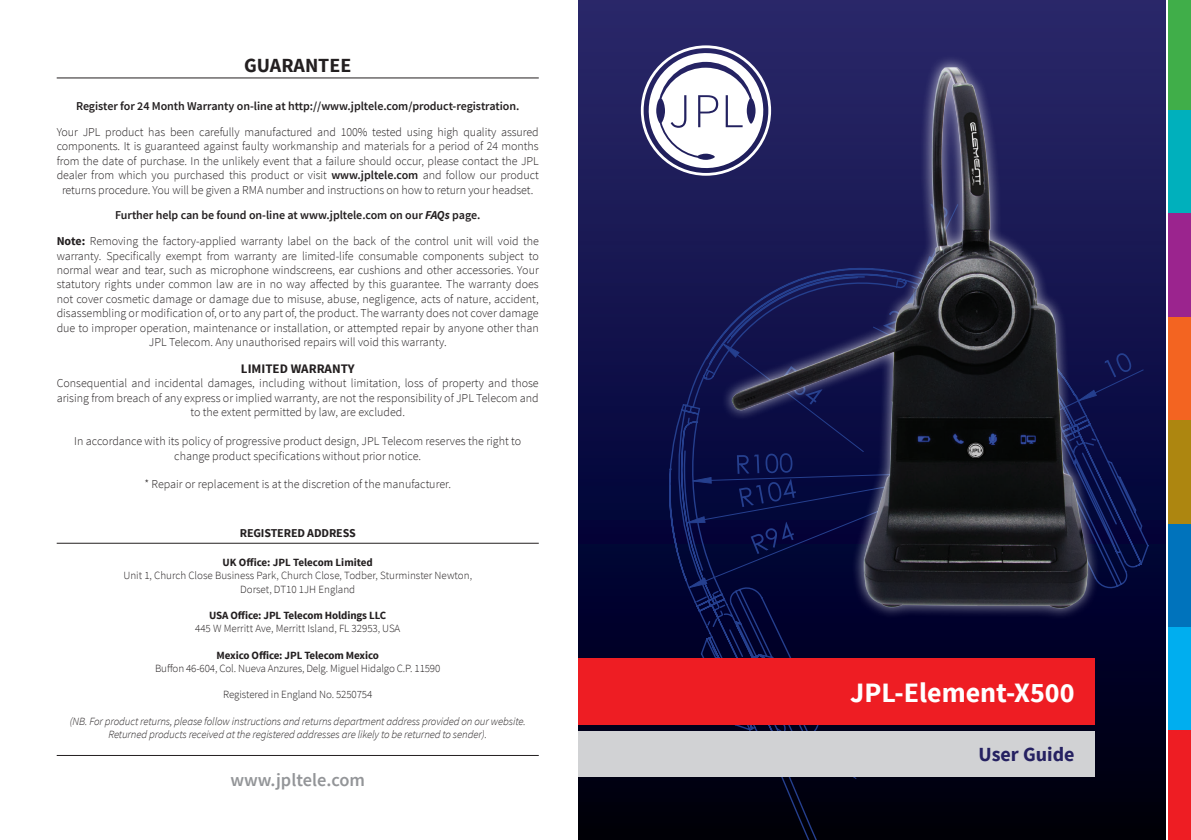
<style>
.page{position:relative;width:1191px;height:840px;background:#fff}
.page>*{position:absolute;margin:0;border:0;box-sizing:border-box;transform-origin:0 0}
.t1{font:700 28px "Source Sans Pro";color:#fff}
.t2{font:700 20px "Source Sans Pro";color:#231f20}
.t3{font:700 20px "Source Sans Pro";color:#252161}
.t4{font:600 18.4px "Source Sans Pro";color:#939598}
.t5{font:700 13px "Source Sans Pro";color:#231f20}
.t6{font:300 12px/14.4px "Source Sans Pro";letter-spacing:-.005em;color:#231f20;text-align:center}
.t7{font:600 12px "Source Sans Pro";letter-spacing:-.005em;color:#231f20}
.t8{font:700 12px "Source Sans Pro";letter-spacing:-.01em;color:#231f20}
.t9{font:300 11px/13.2px "Source Sans Pro";color:#231f20;text-align:center}
.t10{font:italic 300 11px "Source Sans Pro";letter-spacing:-.01em;color:#231f20}
.t11{font:700 11px "Source Sans Pro";letter-spacing:-.01em;color:#231f20}
.s1{font-weight:600}
.s2{font-weight:700;font-style:italic}
.s3{font-weight:700}
</style>
<div class="page">
<hr style="left:57px;top:77px;width:482px;height:1px;background:#231f20">
<hr style="left:57px;top:542px;width:482px;height:1px;background:#231f20">
<hr style="left:57px;top:754px;width:482px;height:1px;background:#231f20">
<div style="left:578px;top:0;width:587px;height:839px;background:linear-gradient(to bottom,#26256e,#000012)"></div>
<svg style="left:669px;top:268px;width:479px;height:571px;background:#050625"></svg>
<div style="left:1168px;top:0;width:23px;height:110px;background:#40ae49"></div>
<div style="left:1168px;top:110px;width:23px;height:104px;background:#00b0bc"></div>
<div style="left:1168px;top:214px;width:23px;height:103px;background:#9b248e"></div>
<div style="left:1168px;top:317px;width:23px;height:103px;background:#f36421"></div>
<div style="left:1168px;top:420px;width:23px;height:103px;background:#ad8610"></div>
<div style="left:1168px;top:523px;width:23px;height:104px;background:#0073bc"></div>
<div style="left:1168px;top:627px;width:23px;height:103px;background:#00aeef"></div>
<div style="left:1168px;top:730px;width:23px;height:109px;background:#ee1d23"></div>
<svg style="left:641px;top:45px;width:70px;height:131px"></svg>
<div style="left:578px;top:658px;width:516px;height:67px;background:#ee1d23"></div>
<div style="left:578px;top:730px;width:516px;height:46px;background:#d1d2d4"></div>
<img style="left:711px;top:45px;width:426px;height:593px">
<p class="t2" style="left:244px;top:52px;width:109px">GUARANTEE</p>
<p class="t7" style="left:76px;top:99px;width:445px">Register for 24 Month Warranty on-line at http://www.jpltele.com/product-registration.</p>
<p class="t6" style="left:57px;top:125px;width:483px">Your JPL product has been carefully manufactured and 100% tested using high quality assured components. It is guaranteed against faulty workmanship and materials for a period of 24 months from the date of purchase. In the unlikely event that a failure should occur, please contact the JPL dealer from which you purchased this product or visit <span class="s1">www.jpltele.com</span> and follow our product returns procedure. You will be given a RMA number and instructions on how to return your headset.</p>
<p class="t7" style="left:115px;top:208px;width:367px">Further help can be found on-line at www.jpltele.com on our <span class="s2">FAQs</span> page.</p>
<p class="t6" style="left:57px;top:234px;width:483px"><span class="s3">Note:</span> Removing the factory-applied warranty label on the back of the control unit will void the warranty. Specifically exempt from warranty are limited-life consumable components subject to normal wear and tear, such as microphone windscreens, ear cushions and other accessories. Your statutory rights under common law are in no way affected by this guarantee. The warranty does not cover cosmetic damage or damage due to misuse, abuse, negligence, acts of nature, accident, disassembling or modification of, or to any part of, the product. The warranty does not cover damage due to improper operation, maintenance or installation, or attempted repair by anyone other than JPL Telecom. Any unauthorised repairs will void this warranty.</p>
<p class="t5" style="left:241px;top:360px;width:115px">LIMITED WARRANTY</p>
<p class="t6" style="left:57px;top:376px;width:483px">Consequential and incidental damages, including without limitation, loss of property and those arising from breach of any express or implied warranty, are not the responsibility of JPL Telecom and to the extent permitted by law, are excluded.</p>
<p class="t6" style="left:74px;top:434px;width:448px">In accordance with its policy of progressive product design, JPL Telecom reserves the right to change product specifications without prior notice.</p>
<p class="t6" style="left:144px;top:477px;width:308px">* Repair or replacement is at the discretion of the manufacturer.</p>
<p class="t8" style="left:240px;top:525px;width:117px">REGISTERED ADDRESS</p>
<p class="t11" style="left:223px;top:555px;width:152px">UK Office: JPL Telecom Limited</p>
<p class="t9" style="left:123px;top:569px;width:350px">Unit 1, Church Close Business Park, Church Close, Todber, Sturminster Newton,<br>Dorset, DT10 1JH England</p>
<p class="t11" style="left:209px;top:608px;width:179px">USA Office: JPL Telecom Holdings LLC</p>
<p class="t9" style="left:195px;top:621px;width:207px">445 W Merritt Ave, Merritt Island, FL 32953, USA</p>
<p class="t11" style="left:217px;top:647px;width:164px">Mexico Office: JPL Telecom Mexico</p>
<p class="t9" style="left:155px;top:661px;width:287px">Buffon 46-604, Col. Nueva Anzures, Delg. Miguel Hidalgo C.P. 11590</p>
<p class="t9" style="left:223px;top:687px;width:151px">Registered in England No. 5250754</p>
<p class="t10" style="left:70px;top:714px;width:457px">(NB. For product returns, please follow instructions and returns department address provided on our website.</p>
<p class="t10" style="left:108px;top:727px;width:380px">Returned products received at the registered addresses are likely to be returned to sender).</p>
<p class="t4" style="left:230px;top:767px;width:136px">www.jpltele.com</p>
<p class="t1" style="left:850px;top:674px;width:226px">JPL-Element-X500</p>
<p class="t3" style="left:978px;top:741px;width:97px">User Guide</p>
</div>
